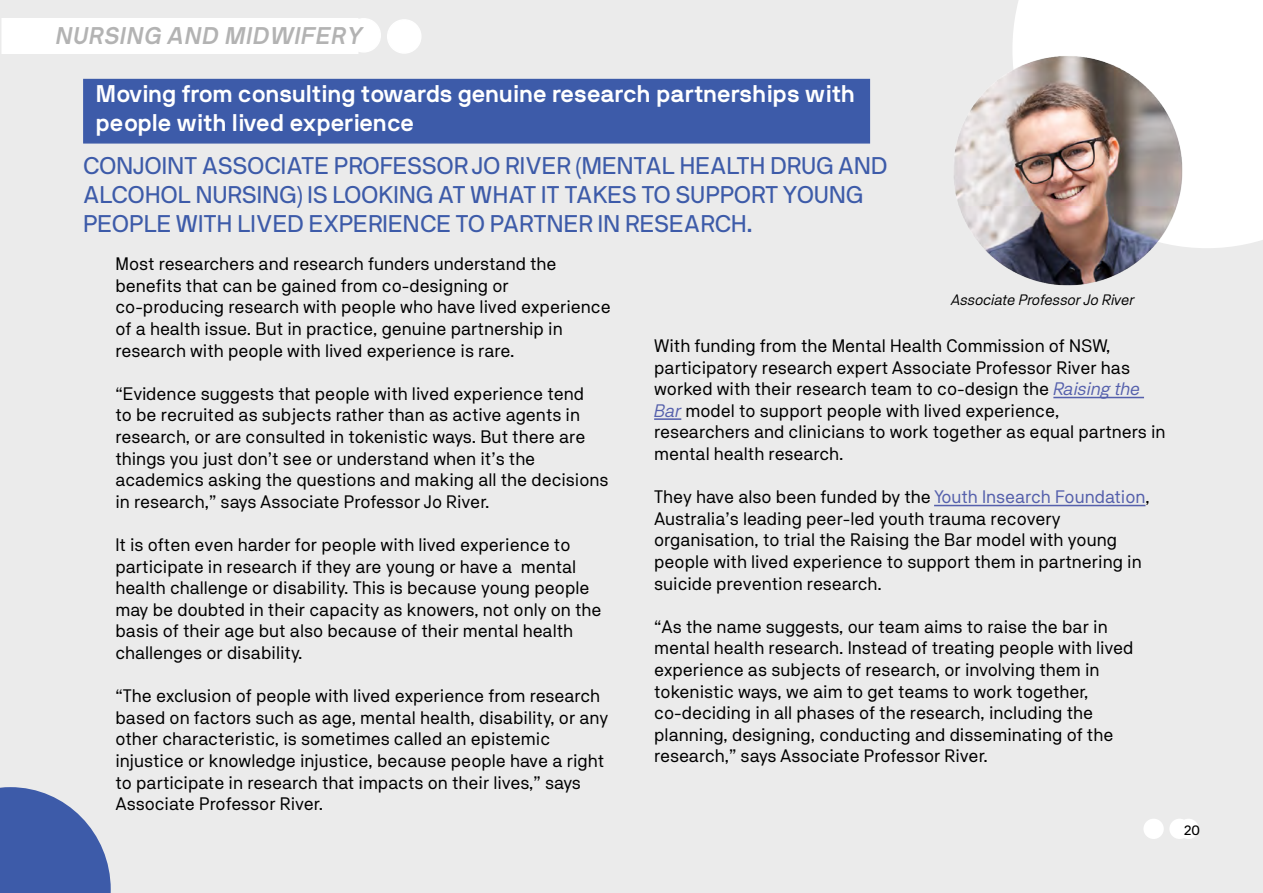
<style>
.page{position:relative;width:1263px;height:893px;background:#ebebeb}
.page>*{position:absolute;margin:0;border:0;box-sizing:border-box;transform-origin:0 0}
.t1{font:24px/28.8px "NB International Pro";color:#3d5ba9}
.t2{font:700 24px/28.8px "NB International Pro";color:#fff}
.t3{font:italic 700 24px "NB International Pro";color:#b3b3b3}
.t4{font:18px/21.6px "NB Akademie Std";color:#000}
.t5{font:italic 15px "NB Akademie Std";color:#000}
.t6{font:13.5px "NB International Pro";color:#000}
.s1{font-style:italic;color:#5560ac}
.s2{color:#5560ac}
</style>
<div class="page">
<hr style="left:1053px;top:397px;width:91px;height:1px;background:#5560ac">
<hr style="left:654px;top:418px;width:27px;height:2px;background:#5560ac">
<hr style="left:934px;top:505px;width:211px;height:1px;background:#5560ac">
<div style="left:1169px;top:819px;width:21px;height:20px;background:#fff;border-radius:50%"></div>
<div style="left:1178px;top:819px;width:21px;height:20px;background:#fff;border-radius:50%"></div>
<div style="left:1143px;top:819px;width:21px;height:20px;background:#fff;border-radius:50%"></div>
<svg style="left:1012px;top:0;width:251px;height:248px"></svg>
<svg style="left:0;top:787px;width:111px;height:106px;background:#5e76b5"></svg>
<div style="left:83px;top:79px;width:787px;height:65px;background:#3d5ba9;border:2px solid #3d5ba9"></div>
<img style="left:931px;top:22px;width:263px;height:279px">
<div style="left:347px;top:19px;width:33px;height:33px;background:#fff;border-radius:50%"></div>
<div style="left:346px;top:18px;width:35px;height:35px;border:2px solid #fff;border-radius:50%"></div>
<div style="left:2px;top:19px;width:356px;height:34px;background:#fff"></div>
<div style="left:388px;top:20px;width:33px;height:33px;background:#fff;border-radius:50%"></div>
<div style="left:387px;top:19px;width:35px;height:35px;border:2px solid #fff;border-radius:50%"></div>
<h1 class="t3" style="left:56px;top:22px;width:309px">NURSING AND MIDWIFERY</h1>
<h1 class="t2" style="left:96px;top:79px;width:761px">Moving from consulting towards genuine research partnerships with people with lived experience</h1>
<h1 class="t1" style="left:83px;top:151px;width:806px">CONJOINT ASSOCIATE PROFESSOR JO RIVER (MENTAL HEALTH DRUG AND<br>ALCOHOL NURSING) IS LOOKING AT WHAT IT TAKES TO SUPPORT YOUNG<br>PEOPLE WITH LIVED EXPERIENCE TO PARTNER IN RESEARCH.</h1>
<p class="t4" style="left:115px;top:253px;width:497px">Most researchers and research funders understand the benefits that can be gained from co-designing or co-producing research with people who have lived experience of a health issue. But in practice, genuine partnership in research with people with lived experience is rare.</p>
<p class="t4" style="left:115px;top:382px;width:495px">“Evidence suggests that people with lived experience tend<br>to be recruited as subjects rather than as active agents in research, or are consulted in tokenistic ways. But there are things you just don’t see or understand when it’s the academics asking the questions and making all the decisions in research,” says Associate Professor Jo River.</p>
<p class="t4" style="left:115px;top:534px;width:488px">It is often even harder for people with lived experience to participate in research if they are young or have a mental health challenge or disability. This is because young people may be doubted in their capacity as knowers, not only on the basis of their age but also because of their mental health challenges or disability.</p>
<p class="t4" style="left:115px;top:685px;width:494px">“The exclusion of people with lived experience from research based on factors such as age, mental health, disability, or any other characteristic, is sometimes called an epistemic injustice or knowledge injustice, because people have a right to participate in research that impacts on their lives,” says Associate Professor River.</p>
<p class="t5" style="left:951px;top:291px;width:185px">Associate Professor Jo River</p>
<p class="t4" style="left:654px;top:335px;width:513px">With funding from the Mental Health Commission of NSW, participatory research expert Associate Professor River has worked with their research team to co-design the <span class="s1">Raising the Bar</span> model to support people with lived experience,<br>researchers and clinicians to work together as equal partners in mental health research.</p>
<p class="t4" style="left:654px;top:486px;width:497px">They have also been funded by the <span class="s2">Youth Insearch Foundation</span>, Australia’s leading peer-led youth trauma recovery organisation, to trial the Raising the Bar model with young people with lived experience to support them in partnering in suicide prevention research.</p>
<p class="t4" style="left:654px;top:615px;width:481px">“As the name suggests, our team aims to raise the bar in mental health research. Instead of treating people with lived experience as subjects of research, or involving them in tokenistic ways, we aim to get teams to work together, co-deciding in all phases of the research, including the planning, designing, conducting and disseminating of the research,” says Associate Professor River.</p>
<p class="t6" style="left:1184px;top:823px;width:17px">20</p>
</div>
